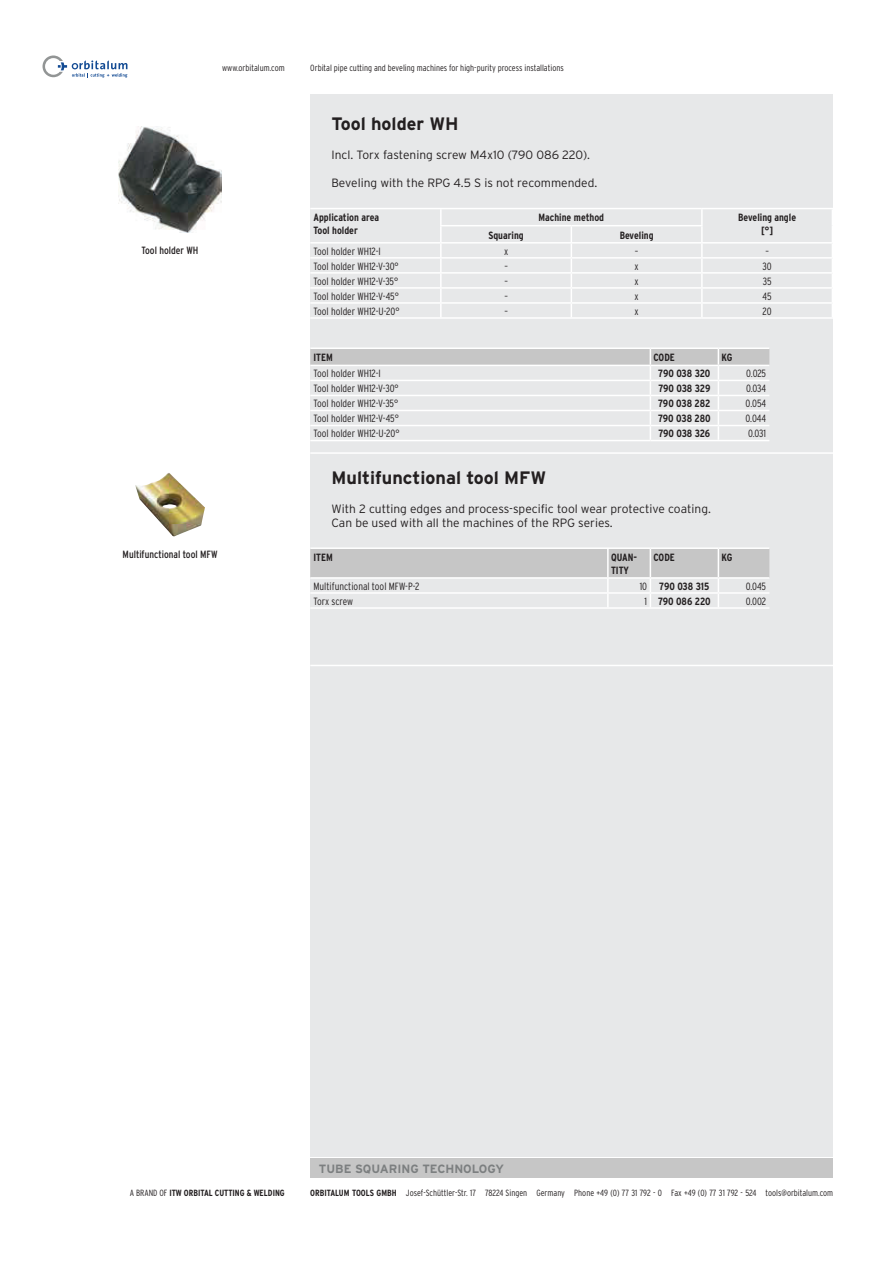
<style>
.page{position:relative;width:893px;height:1263px;background:#fff}
.page>*{position:absolute;margin:0;border:0;box-sizing:border-box;transform-origin:0 0}
.t1{font:700 18px "Interstate";color:#231f20}
.t2{font:300 12px/14.4px "Interstate";color:#231f20}
.t3{font:700 12px "Interstate";color:#7c7f80}
.t4{font:300 condensed 10.5px "Interstate";color:#231f20}
.t5{font:700 condensed 10.5px/12.6px "Interstate";color:#231f20}
.t6{font:condensed 10.5px "Interstate";color:#231f20}
.t7{font:700 condensed 10.5px "Interstate";letter-spacing:-.02em;color:#231f20}
.t8{font:300 condensed 9px "Interstate";color:#231f20}
.t9{font:700 condensed 9px "Interstate";color:#231f20}
.s1{font-weight:300}
.s2{font-weight:700}
</style>
<div class="page">
<svg style="left:43px;top:56px;width:85px;height:22px"></svg>
<div style="left:310px;top:94px;width:523px;height:1062px;background:#e7e8e9"></div>
<div style="left:310px;top:1158px;width:523px;height:20px;background:#c6c6c6"></div>
<hr style="left:310px;top:452px;width:523px;height:2px;background:#fff">
<hr style="left:310px;top:665px;width:523px;height:1px;background:#fff">
<hr style="left:310px;top:208px;width:392px;height:1px;background:#fff">
<hr style="left:702px;top:208px;width:131px;height:1px;background:#fff">
<hr style="left:310px;top:257px;width:261px;height:2px;background:#fff">
<hr style="left:571px;top:257px;width:131px;height:2px;background:#fff">
<hr style="left:702px;top:257px;width:131px;height:2px;background:#fff">
<hr style="left:310px;top:272px;width:261px;height:2px;background:#fff">
<hr style="left:571px;top:272px;width:131px;height:2px;background:#fff">
<hr style="left:702px;top:272px;width:131px;height:2px;background:#fff">
<hr style="left:310px;top:242px;width:131px;height:2px;background:#fff">
<hr style="left:702px;top:242px;width:131px;height:2px;background:#fff">
<hr style="left:440px;top:225px;width:131px;height:1px;background:#fff">
<hr style="left:571px;top:225px;width:132px;height:1px;background:#fff">
<hr style="left:441px;top:242px;width:261px;height:2px;background:#fff">
<hr style="left:310px;top:287px;width:261px;height:2px;background:#fff">
<hr style="left:571px;top:287px;width:131px;height:2px;background:#fff">
<hr style="left:702px;top:287px;width:131px;height:2px;background:#fff">
<hr style="left:310px;top:302px;width:261px;height:2px;background:#fff">
<svg style="left:440px;top:209px;width:2px;height:108px"></svg>
<hr style="left:571px;top:302px;width:131px;height:2px;background:#fff">
<svg style="left:571px;top:226px;width:1px;height:91px"></svg>
<hr style="left:702px;top:302px;width:131px;height:2px;background:#fff">
<svg style="left:701px;top:209px;width:2px;height:108px"></svg>
<svg style="left:832px;top:209px;width:1px;height:108px"></svg>
<hr style="left:310px;top:317px;width:392px;height:2px;background:#fff">
<hr style="left:702px;top:317px;width:131px;height:2px;background:#fff">
<svg style="left:310px;top:348px;width:459px;height:92px"></svg>
<hr style="left:310px;top:440px;width:340px;height:1px;background:#fff">
<hr style="left:650px;top:440px;width:119px;height:1px;background:#fff">
<hr style="left:310px;top:547px;width:340px;height:2px;background:#fff">
<hr style="left:650px;top:547px;width:68px;height:2px;background:#fff">
<hr style="left:718px;top:547px;width:51px;height:2px;background:#fff">
<svg style="left:310px;top:548px;width:459px;height:59px"></svg>
<hr style="left:310px;top:607px;width:459px;height:2px;background:#fff">
<img style="left:119px;top:126px;width:102px;height:107px">
<img style="left:135px;top:473px;width:70px;height:63px">
<p class="t8" style="left:222px;top:65px;width:64px">www.orbitalum.com</p>
<p class="t8" style="left:310px;top:65px;width:255px">Orbital pipe cutting and beveling machines for high-purity process installations</p>
<p class="t6" style="left:142px;top:247px;width:58px">Tool holder WH</p>
<p class="t6" style="left:123px;top:550px;width:96px">Multifunctional tool MFW</p>
<h1 class="t1" style="left:332px;top:117px;width:129px">Tool holder WH</h1>
<p class="t2" style="left:332px;top:148px;width:260px">Incl. Torx fastening screw M4x10 (790 086 220).</p>
<p class="t2" style="left:332px;top:177px;width:267px">Beveling with the RPG 4.5 S is not recommended.</p>
<p class="t5" style="left:313px;top:212px;width:67px">Application area<br>Tool holder</p>
<p class="t5" style="left:538px;top:212px;width:67px">Machine method</p>
<p class="t5" style="left:738px;top:212px;width:59px;text-align:center">Beveling angle [°]</p>
<p class="t5" style="left:488px;top:229px;width:37px">Squaring</p>
<p class="t5" style="left:620px;top:229px;width:35px">Beveling</p>
<p class="t4" style="left:313px;top:247px;width:69px">Tool holder WH12-I</p>
<p class="t4" style="left:504px;top:247px;width:6px">x</p>
<p class="t4" style="left:635px;top:247px;width:5px">–</p>
<p class="t4" style="left:765px;top:247px;width:5px">–</p>
<p class="t4" style="left:313px;top:262px;width:87px">Tool holder WH12-V-30°</p>
<p class="t4" style="left:504px;top:262px;width:5px">–</p>
<p class="t4" style="left:634px;top:262px;width:6px">x</p>
<p class="t4" style="left:762px;top:262px;width:11px">30</p>
<p class="t4" style="left:313px;top:277px;width:86px">Tool holder WH12-V-35°</p>
<p class="t4" style="left:504px;top:277px;width:5px">–</p>
<p class="t4" style="left:634px;top:277px;width:6px">x</p>
<p class="t4" style="left:763px;top:277px;width:10px">35</p>
<p class="t4" style="left:313px;top:292px;width:87px">Tool holder WH12-V-45°</p>
<p class="t4" style="left:504px;top:292px;width:5px">–</p>
<p class="t4" style="left:634px;top:292px;width:6px">x</p>
<p class="t4" style="left:762px;top:292px;width:11px">45</p>
<p class="t4" style="left:313px;top:307px;width:88px">Tool holder WH12-U-20°</p>
<p class="t4" style="left:504px;top:307px;width:5px">–</p>
<p class="t4" style="left:634px;top:307px;width:6px">x</p>
<p class="t4" style="left:762px;top:307px;width:11px">20</p>
<p class="t5" style="left:313px;top:352px;width:21px">ITEM</p>
<p class="t5" style="left:653px;top:352px;width:23px">CODE</p>
<p class="t5" style="left:721px;top:352px;width:12px">KG</p>
<p class="t4" style="left:313px;top:370px;width:69px">Tool holder WH12-I</p>
<p class="t7" style="left:658px;top:370px;width:54px">790 038 320</p>
<p class="t4" style="left:746px;top:370px;width:21px">0.025</p>
<p class="t4" style="left:313px;top:385px;width:87px">Tool holder WH12-V-30°</p>
<p class="t7" style="left:658px;top:385px;width:53px">790 038 329</p>
<p class="t4" style="left:746px;top:385px;width:22px">0.034</p>
<p class="t4" style="left:313px;top:400px;width:86px">Tool holder WH12-V-35°</p>
<p class="t5" style="left:658px;top:398px;width:54px">790 038 282</p>
<p class="t4" style="left:745px;top:400px;width:22px">0.054</p>
<p class="t4" style="left:313px;top:415px;width:87px">Tool holder WH12-V-45°</p>
<p class="t5" style="left:658px;top:413px;width:54px">790 038 280</p>
<p class="t4" style="left:745px;top:415px;width:22px">0.044</p>
<p class="t4" style="left:313px;top:430px;width:88px">Tool holder WH12-U-20°</p>
<p class="t7" style="left:658px;top:430px;width:53px">790 038 326</p>
<p class="t4" style="left:748px;top:430px;width:20px">0.031</p>
<h1 class="t1" style="left:332px;top:471px;width:216px">Multifunctional tool MFW</h1>
<p class="t2" style="left:332px;top:502px;width:381px">With 2 cutting edges and process-specific tool wear protective coating.<br>Can be used with all the machines of the RPG series.</p>
<p class="t5" style="left:313px;top:552px;width:21px">ITEM</p>
<p class="t5" style="left:611px;top:552px;width:28px">QUAN-<br>TITY</p>
<p class="t5" style="left:653px;top:552px;width:23px">CODE</p>
<p class="t5" style="left:721px;top:552px;width:12px">KG</p>
<p class="t4" style="left:313px;top:582px;width:108px">Multifunctional tool MFW-P-2</p>
<p class="t5" style="left:640px;top:581px;width:71px"><span class="s1">10</span> 790 038 315</p>
<p class="t4" style="left:746px;top:582px;width:22px">0.045</p>
<p class="t4" style="left:313px;top:597px;width:41px">Torx screw</p>
<p class="t5" style="left:644px;top:596px;width:68px"><span class="s1">1</span> 790 086 220</p>
<p class="t4" style="left:746px;top:597px;width:22px">0.002</p>
<p class="t3" style="left:319px;top:1164px;width:187px">TUBE SQUARING TECHNOLOGY</p>
<p class="t9" style="left:130px;top:1189px;width:156px"><span class="s1">A BRAND OF</span> ITW ORBITAL CUTTING &amp; WELDING</p>
<p class="t8" style="left:310px;top:1189px;width:524px"><span class="s2">ORBITALUM TOOLS GMBH</span> Josef-Schüttler-Str. 17 78224 Singen Germany Phone +49 (0) 77 31 792 - 0 Fax +49 (0) 77 31 792 - 524 tools@orbitalum.com</p>
</div>
